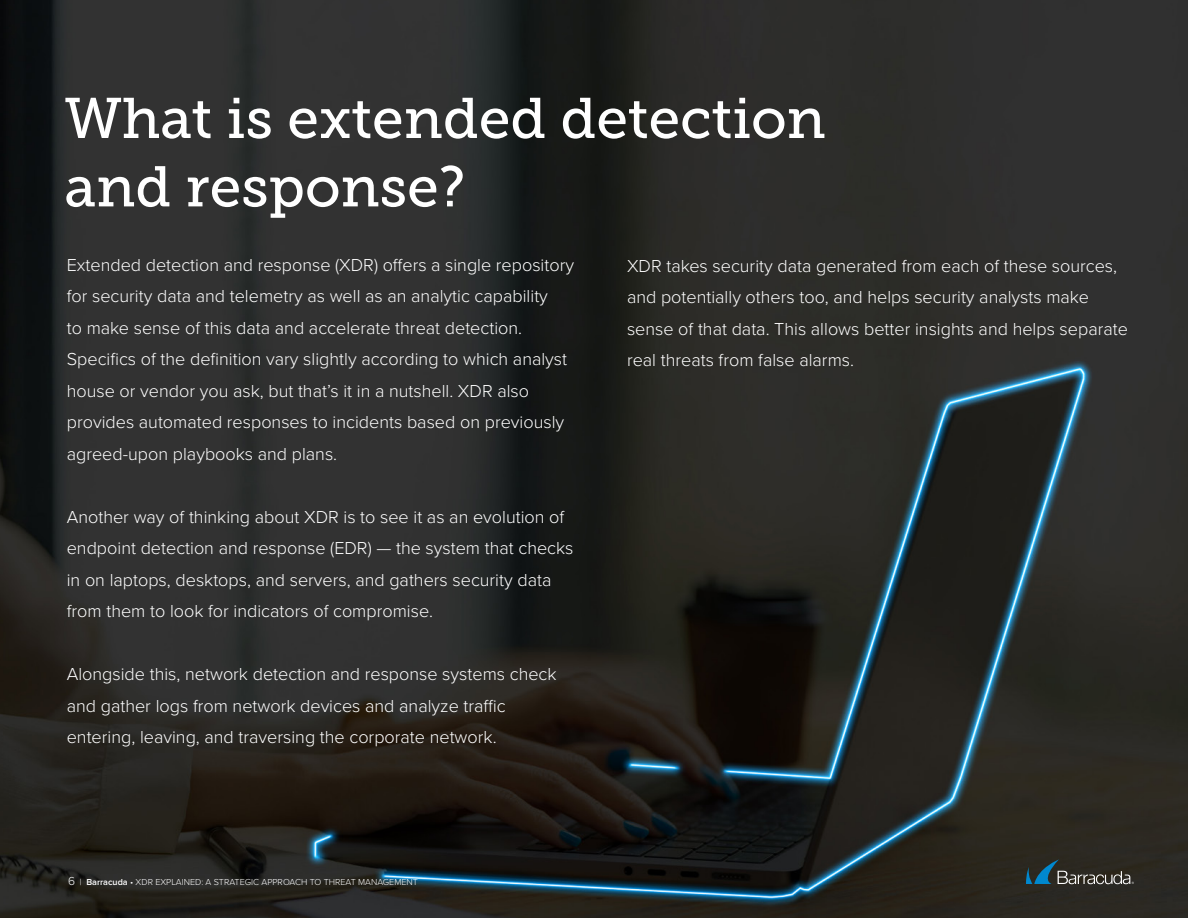
<style>
.page{position:relative;width:1188px;height:918px;background:#fff}
.page>*{position:absolute;margin:0;border:0;box-sizing:border-box;transform-origin:0 0}
.section_title{font:57px/68.4px "Museo Slab 500";color:#fff}
.large_body{font:300 18px/31.5px "Proxima Nova";color:#fff}
.t1{font:300 9px "Proxima Nova";color:#fff}
.s1{font-size:12px}
.s2{font-weight:600}
</style>
<div class="page">
<img style="left:0;top:0;width:1188px;height:918px">
<svg style="left:1026px;top:860px;width:108px;height:24px;background:#3b4546"></svg>
<p class="section_title" style="left:64px;top:85px;width:763px">What is extended detection and response?</p>
<p class="large_body" style="left:67px;top:248px;width:509px">Extended detection and response (XDR) offers a single repository for security data and telemetry as well as an analytic capability<br>to make sense of this data and accelerate threat detection.<br>Specifics of the definition vary slightly according to which analyst house or vendor you ask, but that’s it in a nutshell. XDR also provides automated responses to incidents based on previously agreed-upon playbooks and plans.</p>
<p class="large_body" style="left:67px;top:500px;width:508px">Another way of thinking about XDR is to see it as an evolution of endpoint detection and response (EDR) — the system that checks in on laptops, desktops, and servers, and gathers security data from them to look for indicators of compromise.</p>
<p class="large_body" style="left:67px;top:657px;width:491px">Alongside this, network detection and response systems check and gather logs from network devices and analyze traffic entering, leaving, and traversing the corporate network.</p>
<p class="t1" style="left:68px;top:875px;width:351px"><span class="s1">6</span> | <span class="s2">Barracuda</span> • XDR EXPLAINED: A STRATEGIC APPROACH TO THREAT MANAGEMENT</p>
<p class="large_body" style="left:627px;top:249px;width:502px">XDR takes security data generated from each of these sources, and potentially others too, and helps security analysts make sense of that data. This allows better insights and helps separate real threats from false alarms.</p>
</div>
